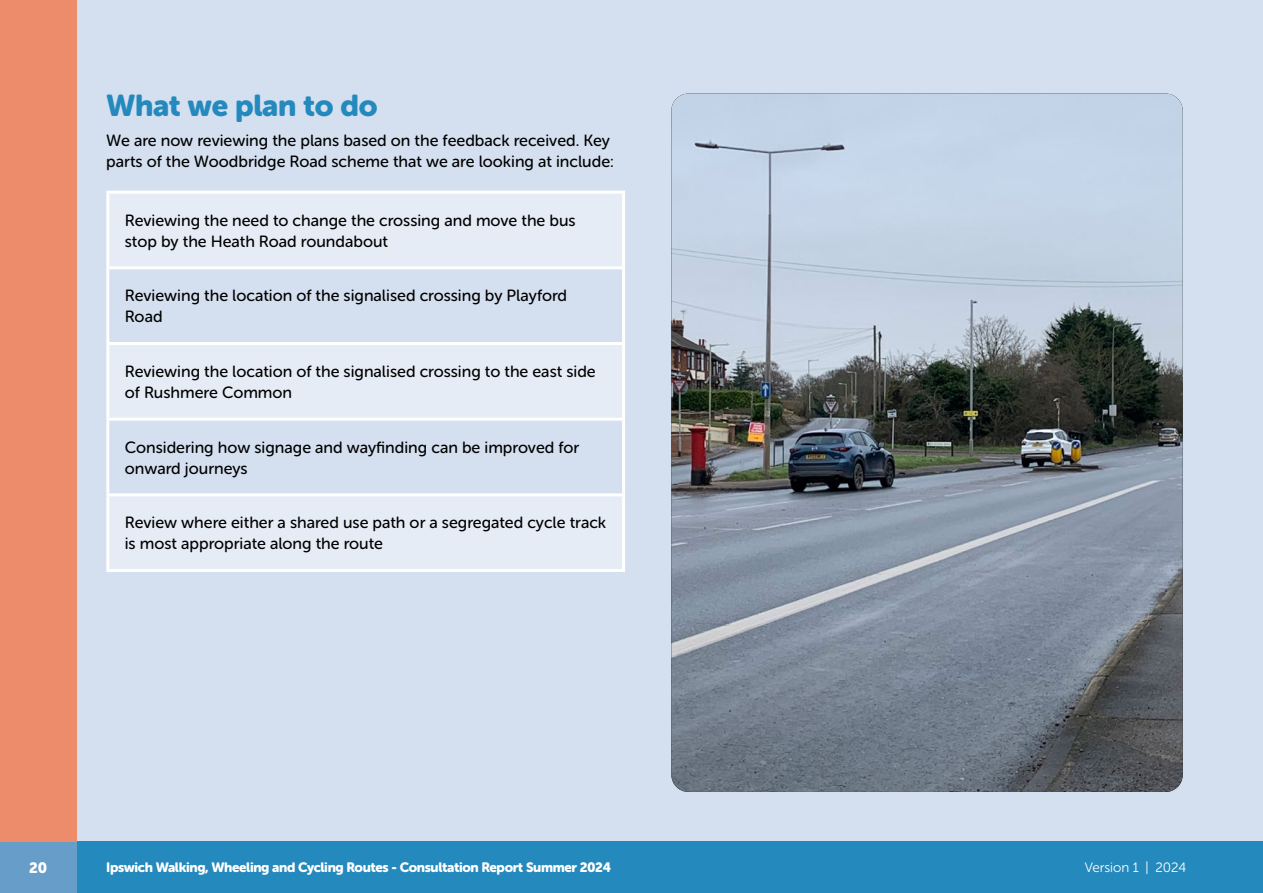
<style>
.page{position:relative;width:1263px;height:893px;background:#d4dfef}
.page>*{position:absolute;margin:0;border:0;box-sizing:border-box;transform-origin:0 0}
._007_Title_three{font:30px "Museo Sans Rounded 900";letter-spacing:-.01em;color:#2489bc}
._005__General_Text{font:16.2px/21px "Museo Sans Rounded 500";color:#000}
.t1{font:15px "Museo Sans Rounded 900";color:#fff}
.t2{font:13.5px "Museo Sans Rounded 900";letter-spacing:-.025em;color:#fff}
.t3{font:13.5px "Museo Sans Rounded 300";color:#fff}
</style>
<div class="page">
<div style="left:0;top:842px;width:1263px;height:51px;background:#2489bc"></div>
<div style="left:0;top:0;width:77px;height:893px;background:#ec8c6a"></div>
<div style="left:0;top:842px;width:77px;height:51px;background:#669ec9"></div>
<div style="left:109px;top:194px;width:513px;height:375px;background:#e6ecf6"></div>
<svg style="left:109px;top:269px;width:513px;height:224px"></svg>
<hr style="left:106px;top:191px;width:519px;height:3px;background:#fff">
<hr style="left:106px;top:194px;width:3px;height:74px;background:#fff">
<hr style="left:622px;top:194px;width:3px;height:74px;background:#fff">
<hr style="left:106px;top:268px;width:3px;height:74px;background:#fff">
<hr style="left:622px;top:268px;width:3px;height:74px;background:#fff">
<hr style="left:106px;top:342px;width:519px;height:3px;background:#fff">
<hr style="left:106px;top:345px;width:3px;height:73px;background:#fff">
<hr style="left:622px;top:345px;width:3px;height:73px;background:#fff">
<hr style="left:106px;top:418px;width:519px;height:3px;background:#fff">
<hr style="left:106px;top:421px;width:3px;height:72px;background:#fff">
<hr style="left:622px;top:421px;width:3px;height:72px;background:#fff">
<hr style="left:106px;top:493px;width:519px;height:3px;background:#fff">
<hr style="left:106px;top:496px;width:3px;height:73px;background:#fff">
<hr style="left:622px;top:496px;width:3px;height:73px;background:#fff">
<hr style="left:106px;top:569px;width:519px;height:3px;background:#fff">
<hr style="left:109px;top:266px;width:513px;height:3px;background:#fff">
<img style="left:671px;top:94px;width:512px;height:698px">
<p class="_007_Title_three" style="left:106px;top:89px;width:273px">What we plan to do</p>
<p class="_005__General_Text" style="left:106px;top:130px;width:509px">We are now reviewing the plans based on the feedback received. Key parts of the Woodbridge Road scheme that we are looking at include:</p>
<p class="_005__General_Text" style="left:125px;top:210px;width:452px">Reviewing the need to change the crossing and move the bus stop by the Heath Road roundabout</p>
<p class="_005__General_Text" style="left:125px;top:285px;width:444px">Reviewing the location of the signalised crossing by Playford<br>Road</p>
<p class="_005__General_Text" style="left:125px;top:361px;width:472px">Reviewing the location of the signalised crossing to the east side of Rushmere Common</p>
<p class="_005__General_Text" style="left:125px;top:437px;width:456px">Considering how signage and wayfinding can be improved for onward journeys</p>
<p class="_005__General_Text" style="left:125px;top:512px;width:483px">Review where either a shared use path or a segregated cycle track is most appropriate along the route</p>
<p class="t1" style="left:29px;top:859px;width:20px">20</p>
<p class="t2" style="left:106px;top:859px;width:506px">Ipswich Walking, Wheeling and Cycling Routes - Consultation Report Summer 2024</p>
<p class="t3" style="left:1085px;top:860px;width:103px">Version 1 | 2024</p>
</div>
